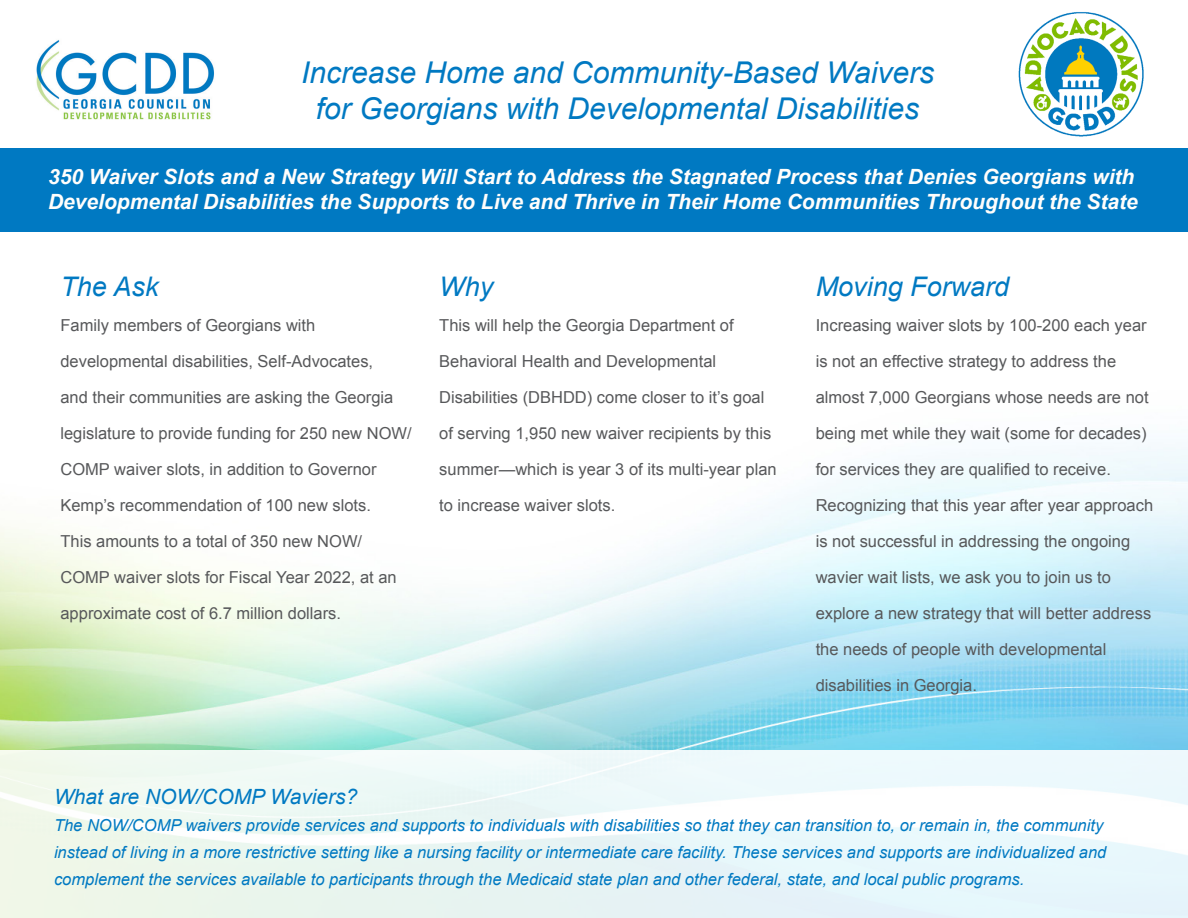
<style>
.page{position:relative;width:1188px;height:918px;background:#fff}
.page>*{position:absolute;margin:0;border:0;box-sizing:border-box;transform-origin:0 0}
.t1{font:italic 30px/36px "Arial";color:#0079c2;text-align:center}
.t2{font:italic 27px "Arial";color:#0079c2}
.t3{font:italic 700 21px/25.2px "Arial";color:#fffefc}
.t4{font:italic 21px "Arial";color:#0079c2}
.t5{font:16.5px/36px "Arial";color:#57585a}
.t6{font:italic 16.5px/27px "Arial";color:#0079c2}
</style>
<div class="page">
<img style="left:0;top:446px;width:1188px;height:305px">
<div style="left:0;top:148px;width:1188px;height:84px;background:#0079c2"></div>
<img style="left:1018px;top:12px;width:126px;height:125px">
<img style="left:36px;top:40px;width:178px;height:80px">
<svg style="left:0;top:751px;width:1188px;height:167px;fill:#ecf8f9"></svg>
<p class="t1" style="left:301px;top:55px;width:635px">Increase Home and Community-Based Waivers for Georgians with Developmental Disabilities</p>
<p class="t3" style="left:48px;top:164px;width:1091px">350 Waiver Slots and a New Strategy Will Start to Address the Stagnated Process that Denies Georgians with<br>Developmental Disabilities the Supports to Live and Thrive in Their Home Communities Throughout the State</p>
<p class="t2" style="left:60px;top:269px;width:100px">The Ask</p>
<p class="t2" style="left:439px;top:269px;width:55px">Why</p>
<p class="t2" style="left:816px;top:269px;width:195px">Moving Forward</p>
<p class="t5" style="left:816px;top:307px;width:339px">Increasing waiver slots by 100-200 each year is not an effective strategy to address the almost 7,000 Georgians whose needs are not being met while they wait (some for decades) for services they are qualified to receive.<br>Recognizing that this year after year approach is not successful in addressing the ongoing wavier wait lists, we ask you to join us to explore a new strategy that will better address the needs of people with developmental disabilities in Georgia.</p>
<p class="t5" style="left:60px;top:307px;width:353px">Family members of Georgians with developmental disabilities, Self-Advocates,<br>and their communities are asking the Georgia legislature to provide funding for 250 new NOW/ COMP waiver slots, in addition to Governor Kemp’s recommendation of 100 new slots.<br>This amounts to a total of 350 new NOW/ COMP waiver slots for Fiscal Year 2022, at an approximate cost of 6.7 million dollars.</p>
<p class="t5" style="left:439px;top:307px;width:339px">This will help the Georgia Department of Behavioral Health and Developmental Disabilities (DBHDD) come closer to it’s goal of serving 1,950 new waiver recipients by this summer—which is year 3 of its multi-year plan to increase waiver slots.</p>
<p class="t4" style="left:54px;top:783px;width:305px">What are NOW/COMP Waviers?</p>
<p class="t6" style="left:54px;top:812px;width:1054px">The NOW/COMP waivers provide services and supports to individuals with disabilities so that they can transition to, or remain in, the community instead of living in a more restrictive setting like a nursing facility or intermediate care facility. These services and supports are individualized and complement the services available to participants through the Medicaid state plan and other federal, state, and local public programs.</p>
</div>
